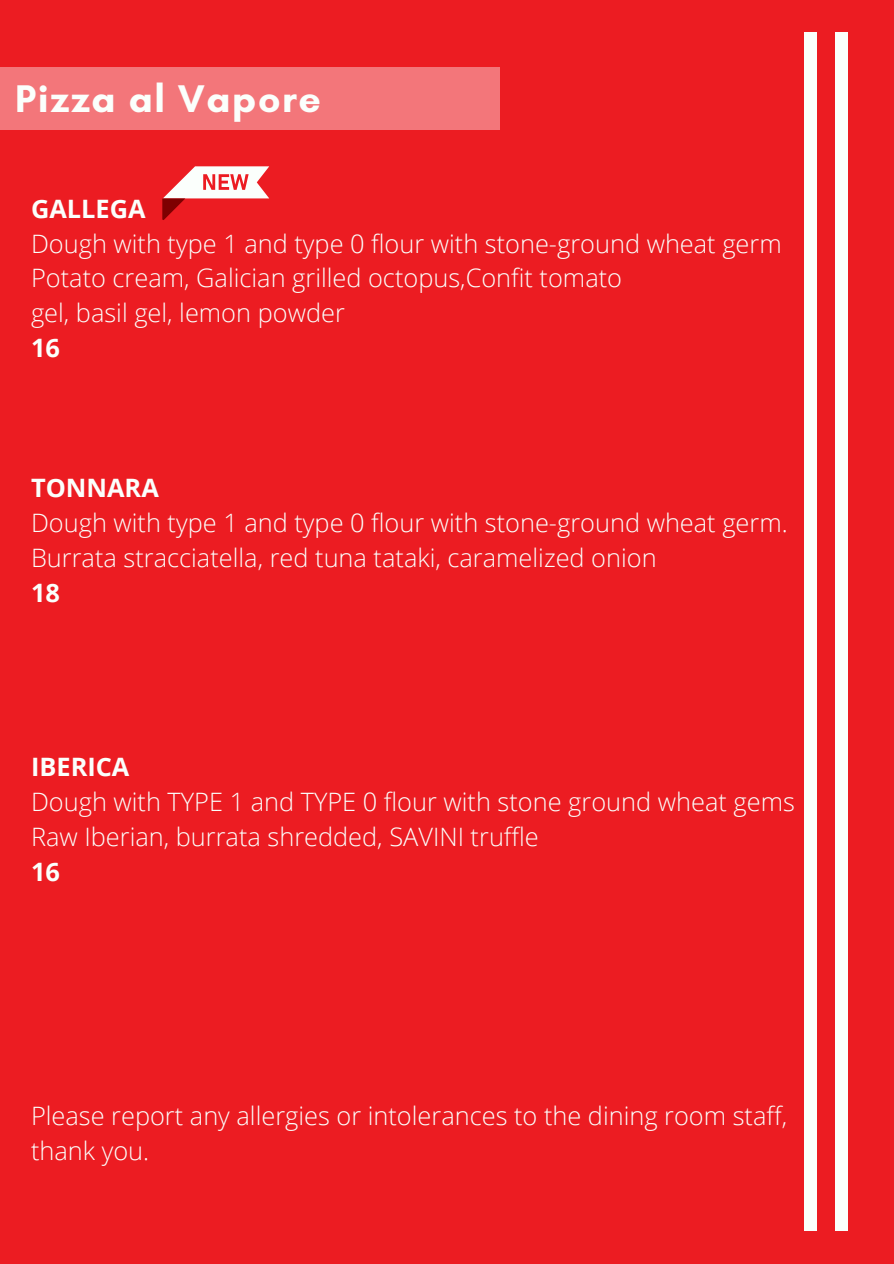
<style>
.page{position:relative;width:894px;height:1264px;background:#fff}
.page>*{position:absolute;margin:0;border:0;box-sizing:border-box;transform-origin:0 0}
.t1{font:700 39.3px "Glacial Indifference";letter-spacing:.04em;color:#fbfffc}
.t2{font:300 25.35px/34.8px "Open Sans";color:#fbfffc}
.t3{font:700 25.35px "Open Sans";color:#fbfffc}
</style>
<div class="page">
<div style="left:0;top:0;width:893px;height:1263px;background:#ec1c22"></div>
<div style="left:0;top:67px;width:499px;height:63px;background:#f3767a"></div>
<div style="left:804px;top:33px;width:12px;height:1197px;background:#fbfffc"></div>
<div style="left:835px;top:33px;width:12px;height:1197px;background:#fbfffc"></div>
<svg style="left:162px;top:166px;width:107px;height:54px"></svg>
<p class="t1" style="left:5px;top:74px;width:318px"><sup>f</sup> Pizza al Vapore</p>
<p class="t3" style="left:31px;top:191px;width:116px">GALLEGA</p>
<p class="t2" style="left:31px;top:225px;width:752px">Dough with type 1 and type 0 flour with stone-ground wheat germ</p>
<h1 class="t2" style="left:31px;top:260px;width:592px">Potato cream, Galician grilled octopus,Confit tomato</h1>
<p class="t2" style="left:31px;top:295px;width:315px">gel, basil gel, lemon powder</p>
<p class="t3" style="left:31px;top:330px;width:30px">16</p>
<p class="t3" style="left:31px;top:470px;width:129px">TONNARA</p>
<p class="t2" style="left:31px;top:504px;width:758px">Dough with type 1 and type 0 flour with stone-ground wheat germ.</p>
<p class="t2" style="left:31px;top:539px;width:627px">Burrata stracciatella, red tuna tataki, caramelized onion</p>
<p class="t3" style="left:31px;top:574px;width:30px">18</p>
<p class="t3" style="left:31px;top:749px;width:100px">IBERICA</p>
<p class="t2" style="left:31px;top:783px;width:765px">Dough with TYPE 1 and TYPE 0 flour with stone ground wheat gems</p>
<p class="t2" style="left:31px;top:818px;width:509px">Raw Iberian, burrata shredded, SAVINI truffle</p>
<p class="t3" style="left:31px;top:853px;width:30px">16</p>
<p class="t2" style="left:31px;top:1097px;width:757px">Please report any allergies or intolerances to the dining room staff, thank you.</p>
</div>
